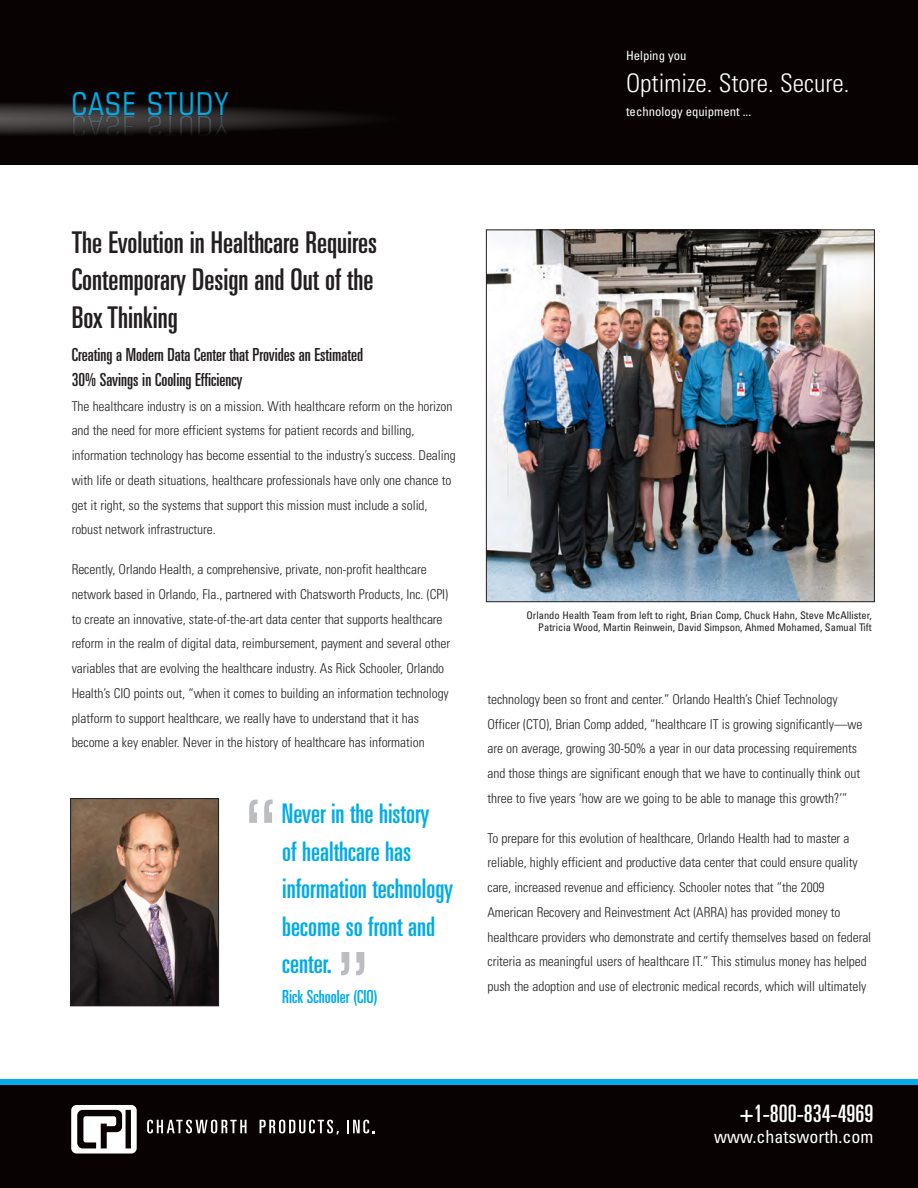
<style>
.page{position:relative;width:918px;height:1188px;background:#fff}
.page>*{position:absolute;margin:0;border:0;box-sizing:border-box;transform-origin:0 0}
.t1{font:condensed 31.35px "Square 721 BT";letter-spacing:.05em;color:#00abe7}
.t2{font:ultra-condensed 30px/37.5px "Univers LT Std";color:#231f20}
.t3{font:ultra-condensed 27px/37.5px "Univers LT Std";color:#00abe7}
.t4{font:300 condensed 25.5px "Univers LT Std";color:#fff}
.t5{font:ultra-condensed 24px "Univers LT Std";color:#fff}
.t6{font:ultra-condensed 18px/24.8px "Univers LT Std";color:#231f20}
.t7{font:condensed 18px "Univers LT Std";color:#fff}
.t8{font:ultra-condensed 18px "Univers LT Std";color:#00abe7}
.t9{font:300 condensed 13.5px/24.8px "Univers LT Std";letter-spacing:-.005em;color:#231f20}
.t10{font:condensed 12.75px "Univers LT Std";color:#fff}
.t11{font:condensed 10.5px/12px "Univers LT Std";color:#231f20;text-align:right}
</style>
<div class="page">
<div style="left:0;top:0;width:918px;height:164px;background:#080302"></div>
<div style="left:0;top:1085px;width:918px;height:103px;background:#080302"></div>
<img style="left:488px;top:232px;width:385px;height:368px">
<div style="left:486px;top:230px;width:389px;height:372px;border:1px solid #231f20"></div>
<div style="left:0;top:1079px;width:918px;height:6px;background:#00abe7"></div>
<svg style="left:71px;top:1105px;width:66px;height:49px"></svg>
<svg style="left:147px;top:1120px;width:100px;height:13px"></svg>
<svg style="left:260px;top:1120px;width:79px;height:14px"></svg>
<svg style="left:347px;top:1120px;width:28px;height:13px"></svg>
<svg style="left:249px;top:800px;width:24px;height:23px"></svg>
<svg style="left:341px;top:952px;width:23px;height:23px"></svg>
<img style="left:72px;top:800px;width:145px;height:204px">
<div style="left:70px;top:798px;width:149px;height:208px;border:1px solid #231f20"></div>
<img style="left:0;top:103px;width:363px;height:32px">
<img style="left:72px;top:116px;width:156px;height:19px">
<h1 class="t1" style="left:71px;top:92px;width:158px">CASE STUDY</h1>
<p class="t10" style="left:626px;top:51px;width:62px">Helping you</p>
<h3 class="t4" style="left:626px;top:73px;width:225px">Optimize. Store. Secure.</h3>
<p class="t10" style="left:626px;top:106px;width:127px">technology equipment ...</p>
<h2 class="t2" style="left:72px;top:226px;width:307px">The Evolution in Healthcare Requires<br>Contemporary Design and Out of the<br>Box Thinking</h2>
<h3 class="t6" style="left:72px;top:344px;width:293px">Creating a Modern Data Center that Provides an Estimated<br>30% Savings in Cooling Efficiency</h3>
<p class="t9" style="left:72px;top:395px;width:385px">The healthcare industry is on a mission. With healthcare reform on the horizon and the need for more efficient systems for patient records and billing, information technology has become essential to the industry’s success. Dealing with life or death situations, healthcare professionals have only one chance to get it right, so the systems that support this mission must include a solid, robust network infrastructure.</p>
<p class="t9" style="left:72px;top:558px;width:380px">Recently, Orlando Health, a comprehensive, private, non-profit healthcare network based in Orlando, Fla., partnered with Chatsworth Products, Inc. (CPI) to create an innovative, state-of-the-art data center that supports healthcare reform in the realm of digital data, reimbursement, payment and several other variables that are evolving the healthcare industry. As Rick Schooler, Orlando Health’s CIO points out, “when it comes to building an information technology platform to support healthcare, we really have to understand that it has become a key enabler. Never in the history of healthcare has information</p>
<h3 class="t3" style="left:282px;top:797px;width:173px">Never in the history<br>of healthcare has information technology become so front and center.</h3>
<h3 class="t8" style="left:282px;top:990px;width:97px">Rick Schooler (CIO)</h3>
<p class="t11" style="left:527px;top:610px;width:347px">Orlando Health Team from left to right, Brian Comp, Chuck Hahn, Steve McAllister,<br>Patricia Wood, Martin Reinwein, David Simpson, Ahmed Mohamed, Samual Tift</p>
<p class="t9" style="left:488px;top:688px;width:376px">technology been so front and center.” Orlando Health’s Chief Technology Officer (CTO), Brian Comp added, “healthcare IT is growing significantly—we are on average, growing 30-50% a year in our data processing requirements and those things are significant enough that we have to continually think out three to five years ‘how are we going to be able to manage this growth?’”</p>
<p class="t9" style="left:488px;top:827px;width:385px">To prepare for this evolution of healthcare, Orlando Health had to master a reliable, highly efficient and productive data center that could ensure quality care, increased revenue and efficiency. Schooler notes that “the 2009<br>American Recovery and Reinvestment Act (ARRA) has provided money to healthcare providers who demonstrate and certify themselves based on federal criteria as meaningful users of healthcare IT.” This stimulus money has helped push the adoption and use of electronic medical records, which will ultimately</p>
<h3 class="t5" style="left:739px;top:1105px;width:135px">+1-800-834-4969</h3>
<h3 class="t7" style="left:714px;top:1130px;width:161px">www.chatsworth.com</h3>
</div>
